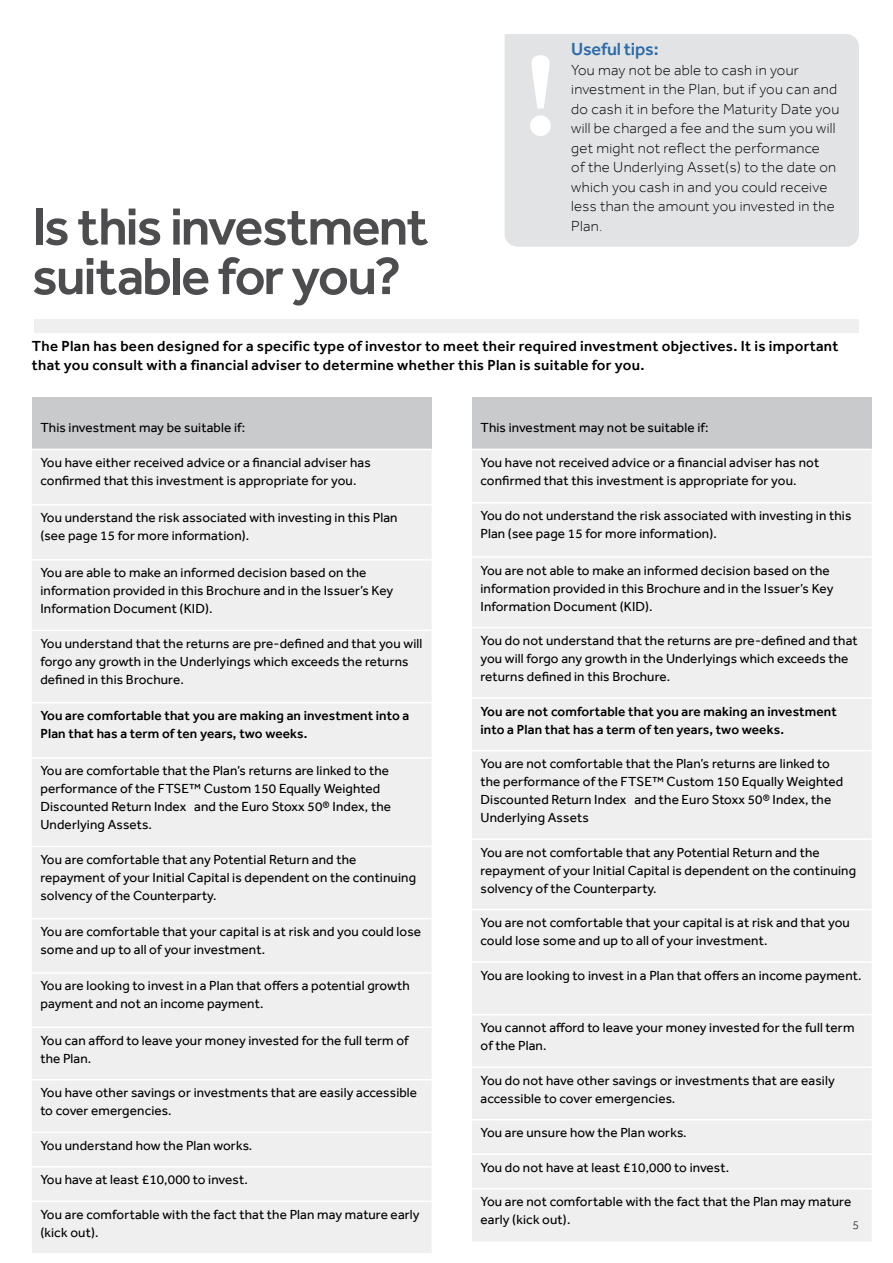
<style>
.page{position:relative;width:893px;height:1263px;background:#fff}
.page>*{position:absolute;margin:0;border:0;box-sizing:border-box;transform-origin:0 0}
.t1{font:500 54px/49.5px "Effra";letter-spacing:-.035em;color:#4d4d4f}
.t2{font:500 18px "Effra";letter-spacing:-.01em;color:#2b6bab}
.t3{font:300 15px/19.5px "Effra";letter-spacing:.02em;color:#000}
.t4{font:500 15px/19.5px "Effra";letter-spacing:.02em;color:#000}
.t5{font:13.5px/18px "Effra";letter-spacing:.01em;color:#000}
.t6{font:500 13.5px/18px "Effra";letter-spacing:.01em;color:#000}
.t7{font:300 12px "Effra";color:#000}
</style>
<div class="page">
<div style="left:34px;top:319px;width:825px;height:14px;background:#efeff0"></div>
<div style="left:32px;top:397px;width:400px;height:52px;background:#c9cacc"></div>
<div style="left:32px;top:450px;width:399px;height:803px;background:#efeff0"></div>
<hr style="left:32px;top:504px;width:400px;height:1px;background:#fff">
<hr style="left:32px;top:559px;width:400px;height:2px;background:#fff">
<hr style="left:32px;top:630px;width:400px;height:1px;background:#fff">
<hr style="left:32px;top:702px;width:400px;height:1px;background:#fff">
<hr style="left:32px;top:757px;width:400px;height:2px;background:#fff">
<hr style="left:32px;top:846px;width:400px;height:1px;background:#fff">
<hr style="left:32px;top:918px;width:400px;height:1px;background:#fff">
<hr style="left:32px;top:972px;width:400px;height:2px;background:#fff">
<hr style="left:32px;top:1026px;width:400px;height:2px;background:#fff">
<hr style="left:32px;top:1079px;width:400px;height:1px;background:#fff">
<hr style="left:32px;top:1131px;width:400px;height:2px;background:#fff">
<hr style="left:32px;top:1166px;width:400px;height:1px;background:#fff">
<hr style="left:32px;top:1200px;width:400px;height:2px;background:#fff">
<div style="left:472px;top:397px;width:400px;height:52px;background:#c9cacc"></div>
<div style="left:472px;top:450px;width:400px;height:791px;background:#efeff0"></div>
<hr style="left:472px;top:502px;width:400px;height:1px;background:#fff">
<hr style="left:472px;top:838px;width:400px;height:2px;background:#fff">
<hr style="left:472px;top:909px;width:400px;height:1px;background:#fff">
<hr style="left:472px;top:961px;width:400px;height:2px;background:#fff">
<hr style="left:472px;top:1014px;width:400px;height:1px;background:#fff">
<hr style="left:472px;top:1066px;width:400px;height:2px;background:#fff">
<hr style="left:472px;top:1119px;width:400px;height:1px;background:#fff">
<hr style="left:472px;top:1153px;width:400px;height:2px;background:#fff">
<hr style="left:472px;top:1188px;width:400px;height:1px;background:#fff">
<hr style="left:472px;top:556px;width:400px;height:2px;background:#fff">
<hr style="left:472px;top:627px;width:400px;height:1px;background:#fff">
<hr style="left:472px;top:697px;width:400px;height:2px;background:#fff">
<hr style="left:472px;top:750px;width:400px;height:1px;background:#fff">
<div style="left:505px;top:34px;width:354px;height:213px;background:#e2e3e4"></div>
<svg style="left:530px;top:55px;width:21px;height:81px"></svg>
<h1 class="t1" style="left:32px;top:201px;width:398px">Is this investment suitable for you?</h1>
<h2 class="t2" style="left:571px;top:38px;width:89px">Useful tips:</h2>
<p class="t3" style="left:571px;top:60px;width:270px">You may not be able to cash in your investment in the Plan, but if you can and do cash it in before the Maturity Date you will be charged a fee and the sum you will get might not reflect the performance<br>of the Underlying Asset(s) to the date on which you cash in and you could receive less than the amount you invested in the Plan.</p>
<p class="t4" style="left:32px;top:336px;width:808px">The Plan has been designed for a specific type of investor to meet their required investment objectives. It is important that you consult with a financial adviser to determine whether this Plan is suitable for you.</p>
<p class="t5" style="left:40px;top:419px;width:206px">This investment may be suitable if:</p>
<p class="t5" style="left:40px;top:453px;width:332px">You have either received advice or a financial adviser has confirmed that this investment is appropriate for you.</p>
<p class="t5" style="left:40px;top:508px;width:359px">You understand the risk associated with investing in this Plan (see page 15 for more information).</p>
<p class="t5" style="left:40px;top:564px;width:354px">You are able to make an informed decision based on the information provided in this Brochure and in the Issuer’s Key<br>Information Document (KID).</p>
<p class="t5" style="left:40px;top:634px;width:383px">You understand that the returns are pre-defined and that you will forgo any growth in the Underlyings which exceeds the returns defined in this Brochure.</p>
<p class="t6" style="left:40px;top:706px;width:371px">You are comfortable that you are making an investment into a<br>Plan that has a term of ten years, two weeks.</p>
<p class="t5" style="left:40px;top:762px;width:352px">You are comfortable that the Plan’s returns are linked to the performance of the FTSE™ Custom 150 Equally Weighted Discounted Return Index and the Euro Stoxx 50® Index, the Underlying Assets.</p>
<p class="t5" style="left:40px;top:850px;width:377px">You are comfortable that any Potential Return and the repayment of your Initial Capital is dependent on the continuing solvency of the Counterparty.</p>
<p class="t5" style="left:40px;top:922px;width:382px">You are comfortable that your capital is at risk and you could lose some and up to all of your investment.</p>
<p class="t5" style="left:40px;top:977px;width:371px">You are looking to invest in a Plan that offers a potential growth payment and not an income payment.</p>
<p class="t5" style="left:40px;top:1031px;width:370px">You can afford to leave your money invested for the full term of the Plan.</p>
<p class="t5" style="left:40px;top:1083px;width:378px">You have other savings or investments that are easily accessible to cover emergencies.</p>
<p class="t5" style="left:40px;top:1136px;width:213px">You understand how the Plan works.</p>
<p class="t5" style="left:40px;top:1171px;width:209px">You have at least £10,000 to invest.</p>
<p class="t5" style="left:40px;top:1205px;width:381px">You are comfortable with the fact that the Plan may mature early (kick out).</p>
<p class="t5" style="left:480px;top:419px;width:230px">This investment may not be suitable if:</p>
<p class="t5" style="left:480px;top:453px;width:340px">You have not received advice or a financial adviser has not confirmed that this investment is appropriate for you.</p>
<p class="t5" style="left:480px;top:507px;width:372px">You do not understand the risk associated with investing in this<br>Plan (see page 15 for more information).</p>
<p class="t5" style="left:480px;top:561px;width:354px">You are not able to make an informed decision based on the information provided in this Brochure and in the Issuer’s Key<br>Information Document (KID).</p>
<p class="t5" style="left:480px;top:631px;width:379px">You do not understand that the returns are pre-defined and that you will forgo any growth in the Underlyings which exceeds the returns defined in this Brochure.</p>
<p class="t6" style="left:480px;top:702px;width:358px">You are not comfortable that you are making an investment into a Plan that has a term of ten years, two weeks.</p>
<p class="t5" style="left:480px;top:754px;width:364px">You are not comfortable that the Plan’s returns are linked to the performance of the FTSE™ Custom 150 Equally Weighted Discounted Return Index and the Euro Stoxx 50® Index, the Underlying Assets</p>
<p class="t5" style="left:480px;top:843px;width:377px">You are not comfortable that any Potential Return and the repayment of your Initial Capital is dependent on the continuing solvency of the Counterparty.</p>
<p class="t5" style="left:480px;top:913px;width:371px">You are not comfortable that your capital is at risk and that you could lose some and up to all of your investment.</p>
<p class="t5" style="left:480px;top:966px;width:383px">You are looking to invest in a Plan that offers an income payment.</p>
<p class="t5" style="left:480px;top:1018px;width:375px">You cannot afford to leave your money invested for the full term of the Plan.</p>
<p class="t5" style="left:480px;top:1071px;width:356px">You do not have other savings or investments that are easily accessible to cover emergencies.</p>
<p class="t5" style="left:480px;top:1123px;width:208px">You are unsure how the Plan works.</p>
<p class="t5" style="left:480px;top:1158px;width:250px">You do not have at least £10,000 to invest.</p>
<p class="t5" style="left:480px;top:1192px;width:372px">You are not comfortable with the fact that the Plan may mature early (kick out).</p>
<p class="t7" style="left:852px;top:1218px;width:8px">5</p>
</div>
